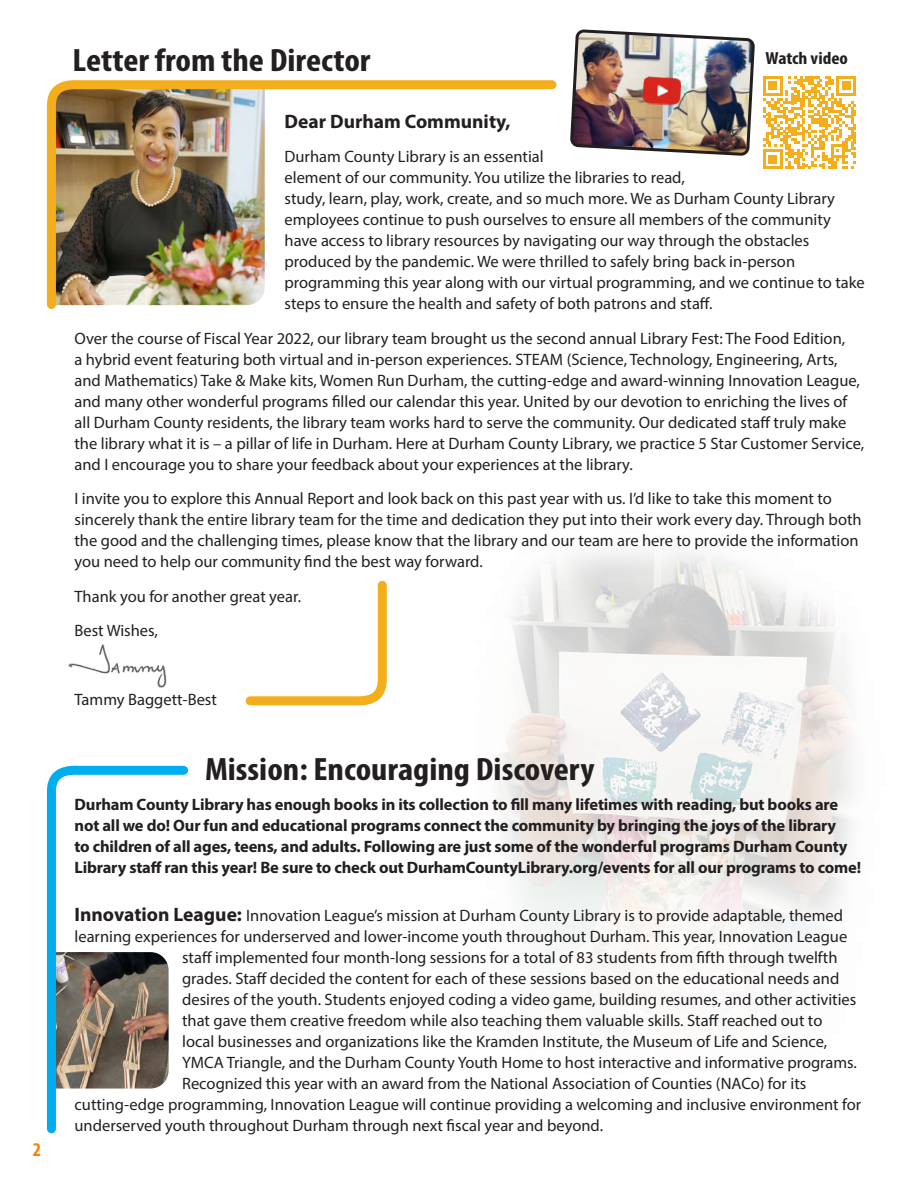
<style>
.page{position:relative;width:918px;height:1188px;background:#fff}
.page>*{position:absolute;margin:0;border:0;box-sizing:border-box;transform-origin:0 0}
.t1{font:700 condensed 32.4px "Myriad Pro";color:#231f20;scale:1.11 1}
.t2{font:700 19.5px "Myriad Pro";color:#231f20}
.t3{font:700 condensed 19.5px "Myriad Pro";color:#ff7f00}
.t4{font:700 condensed 17.55px "Myriad Pro";color:#231f20;scale:1.11 1}
.t5{font:16.5px/21px "Myriad Pro";color:#231f20}
.t6{font:700 16.5px/21px "Myriad Pro";letter-spacing:-.01em;color:#231f20}
.s1{font-weight:700;font-size:19.5px}
</style>
<div class="page">
<img style="left:497px;top:552px;width:356px;height:451px">
<img style="left:68px;top:644px;width:99px;height:44px">
<svg style="left:763px;top:76px;width:93px;height:93px"></svg>
<img style="left:570px;top:29px;width:185px;height:127px">
<svg style="left:245px;top:580px;width:142px;height:126px"></svg>
<img style="left:46px;top:80px;width:511px;height:229px">
<img style="left:642px;top:76px;width:41px;height:30px">
<svg style="left:46px;top:765px;width:142px;height:369px"></svg>
<p class="t3" style="left:33px;top:1137px;width:10px">2</p>
<p class="t1" style="left:73px;top:40px;width:270px">Letter from the Director</p>
<p class="t4" style="left:765px;top:47px;width:76px">Watch video</p>
<p class="t2" style="left:285px;top:109px;width:228px">Dear Durham Community,</p>
<p class="t5" style="left:285px;top:146px;width:582px">Durham County Library is an essential<br>element of our community. You utilize the libraries to read,<br>study, learn, play, work, create, and so much more. We as Durham County Library employees continue to push ourselves to ensure all members of the community have access to library resources by navigating our way through the obstacles produced by the pandemic. We were thrilled to safely bring back in-person programming this year along with our virtual programming, and we continue to take steps to ensure the health and safety of both patrons and staff.</p>
<p class="t5" style="left:75px;top:328px;width:791px">Over the course of Fiscal Year 2022, our library team brought us the second annual Library Fest: The Food Edition,<br>a hybrid event featuring both virtual and in-person experiences. STEAM (Science, Technology, Engineering, Arts, and Mathematics) Take &amp; Make kits, Women Run Durham, the cutting-edge and award-winning Innovation League, and many other wonderful programs filled our calendar this year. United by our devotion to enriching the lives of all Durham County residents, the library team works hard to serve the community. Our dedicated staff truly make the library what it is – a pillar of life in Durham. Here at Durham County Library, we practice 5 Star Customer Service, and I encourage you to share your feedback about your experiences at the library.</p>
<p class="t5" style="left:75px;top:488px;width:789px">I invite you to explore this Annual Report and look back on this past year with us. I’d like to take this moment to sincerely thank the entire library team for the time and dedication they put into their work every day. Through both the good and the challenging times, please know that the library and our team are here to provide the information you need to help our community find the best way forward.</p>
<p class="t5" style="left:75px;top:586px;width:228px">Thank you for another great year.</p>
<p class="t5" style="left:75px;top:620px;width:85px">Best Wishes,</p>
<p class="t5" style="left:75px;top:689px;width:144px">Tammy Baggett-Best</p>
<p class="t1" style="left:205px;top:749px;width:352px">Mission: Encouraging Discovery</p>
<p class="t6" style="left:75px;top:794px;width:788px">Durham County Library has enough books in its collection to fill many lifetimes with reading, but books are not all we do! Our fun and educational programs connect the community by bringing the joys of the library<br>to children of all ages, teens, and adults. Following are just some of the wonderful programs Durham County Library staff ran this year! Be sure to check out DurhamCountyLibrary.org/events for all our programs to come!</p>
<p class="t5" style="left:75px;top:905px;width:770px"><span class="s1">Innovation League:</span> Innovation League’s mission at Durham County Library is to provide adaptable, themed</p>
<p class="t5" style="left:75px;top:926px;width:774px">learning experiences for underserved and lower-income youth throughout Durham. This year, Innovation League</p>
<p class="t5" style="left:182px;top:947px;width:657px">staff implemented four month-long sessions for a total of 83 students from fifth through twelfth</p>
<p class="t5" style="left:182px;top:968px;width:659px">grades. Staff decided the content for each of these sessions based on the educational needs and</p>
<p class="t5" style="left:182px;top:989px;width:676px">desires of the youth. Students enjoyed coding a video game, building resumes, and other activities</p>
<p class="t5" style="left:182px;top:1010px;width:642px">that gave them creative freedom while also teaching them valuable skills. Staff reached out to</p>
<p class="t5" style="left:182px;top:1031px;width:647px">local businesses and organizations like the Kramden Institute, the Museum of Life and Science,</p>
<p class="t5" style="left:182px;top:1052px;width:676px">YMCA Triangle, and the Durham County Youth Home to host interactive and informative programs.</p>
<p class="t5" style="left:182px;top:1073px;width:626px">Recognized this year with an award from the National Association of Counties (NACo) for its</p>
<p class="t5" style="left:75px;top:1094px;width:788px">cutting-edge programming, Innovation League will continue providing a welcoming and inclusive environment for</p>
<p class="t5" style="left:75px;top:1115px;width:530px">underserved youth throughout Durham through next fiscal year and beyond.</p>
</div>
